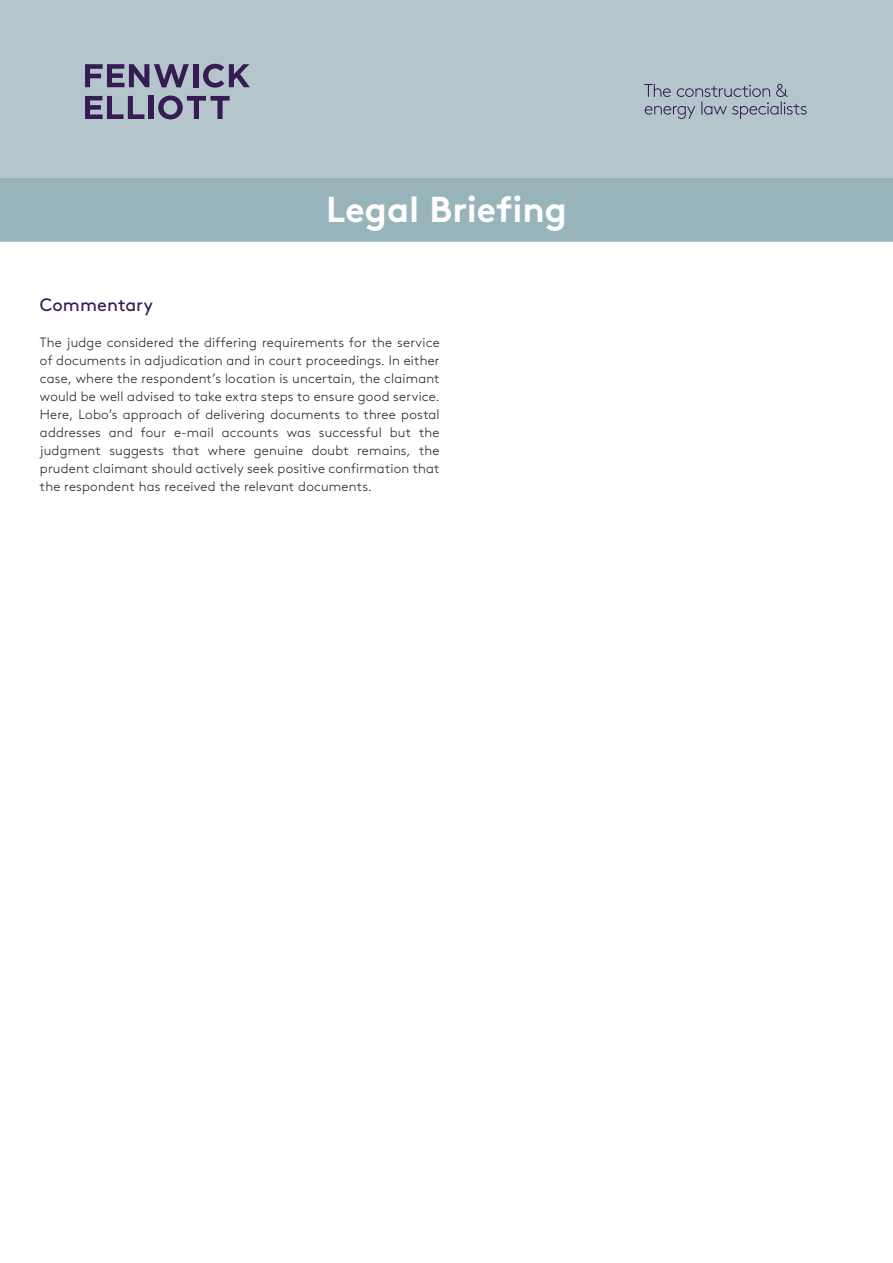
<style>
.page{position:relative;width:893px;height:1263px;background:#fff}
.page>*{position:absolute;margin:0;border:0;box-sizing:border-box;transform-origin:0 0}
._9_12pt_Brown_Light{font:700 36px "Brown";color:#fff}
._9_12pt_Brown_Light-2{font:18px "Brown";letter-spacing:.005em;color:#361c53}
._9_12pt_Brown_Light-3{font:300 13.5px/18px "Brown";letter-spacing:.015em;color:#231f20;text-align:justify}
</style>
<div class="page">
<div style="left:0;top:0;width:893px;height:242px;background:#b4c6cc"></div>
<svg style="left:644px;top:84px;width:163px;height:35px"></svg>
<svg style="left:85px;top:64px;width:104px;height:23px"></svg>
<div style="left:193px;top:64px;width:5px;height:23px;background:#361c53"></div>
<svg style="left:203px;top:64px;width:47px;height:24px"></svg>
<svg style="left:85px;top:96px;width:59px;height:23px"></svg>
<div style="left:149px;top:96px;width:5px;height:23px;background:#361c53"></div>
<svg style="left:158px;top:96px;width:72px;height:23px"></svg>
<div style="left:0;top:179px;width:893px;height:62px;background:#98b4bb"></div>
<p class="_9_12pt_Brown_Light" style="left:326px;top:180px;width:242px">Legal Briefing</p>
<p class="_9_12pt_Brown_Light-2" style="left:40px;top:291px;width:114px">Commentary</p>
<p class="_9_12pt_Brown_Light-3" style="left:40px;top:332px;width:401px">The judge considered the differing requirements for the service of documents in adjudication and in court proceedings. In either case, where the respondent’s location is uncertain, the claimant would be well advised to take extra steps to ensure good service.<br>Here, Lobo’s approach of delivering documents to three postal addresses and four e-mail accounts was successful but the judgment suggests that where genuine doubt remains, the prudent claimant should actively seek positive confirmation that the respondent has received the relevant documents.</p>
</div>
